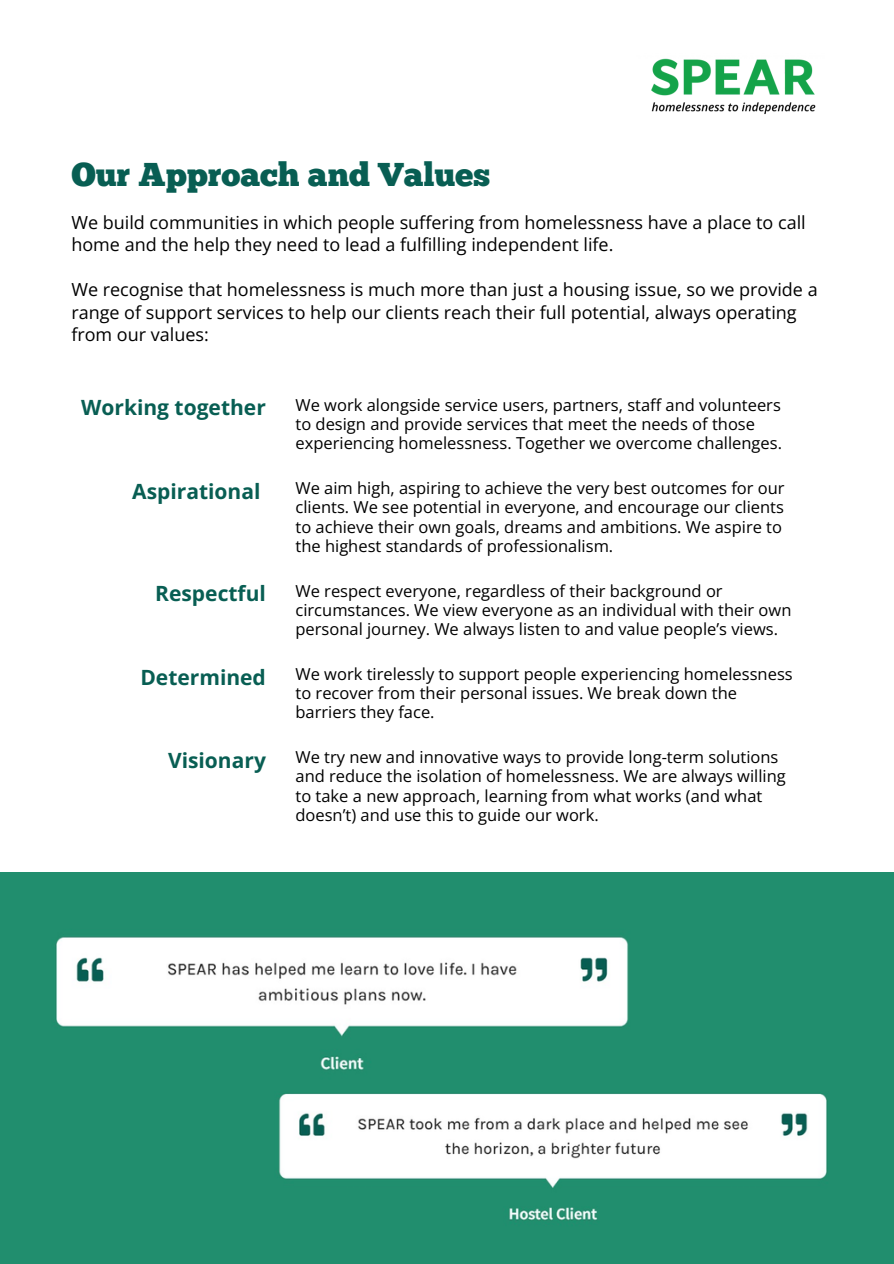
<style>
.page{position:relative;width:894px;height:1264px;background:#fff}
.page>*{position:absolute;margin:0;border:0;box-sizing:border-box;transform-origin:0 0}
.t1{font:33px "Chunk Five";color:#085e53}
.t2{font:700 21px "Open Sans";color:#085e53}
.t3{font:18px/22.5px "Open Sans";color:#000}
.t4{font:16.5px/19.2px "Open Sans";color:#000}
</style>
<div class="page">
<div style="left:0;top:872px;width:893px;height:391px;background:#218e6e"></div>
<img style="left:55px;top:936px;width:574px;height:134px">
<img style="left:279px;top:1093px;width:548px;height:128px">
<img style="left:651px;top:58px;width:165px;height:57px">
<p class="t1" style="left:71px;top:161px;width:420px">Our Approach and Values</p>
<p class="t3" style="left:71px;top:210px;width:735px">We build communities in which people suffering from homelessness have a place to call home and the help they need to lead a fulfilling independent life.</p>
<h2 class="t3" style="left:71px;top:278px;width:747px">We recognise that homelessness is much more than just a housing issue, so we provide a range of support services to help our clients reach their full potential, always operating from our values:</h2>
<h2 class="t2" style="left:81px;top:393px;width:186px">Working together</h2>
<h2 class="t4" style="left:295px;top:395px;width:488px">We work alongside service users, partners, staff and volunteers to design and provide services that meet the needs of those experiencing homelessness. Together we overcome challenges.</h2>
<p class="t2" style="left:132px;top:476px;width:130px">Aspirational</p>
<h2 class="t4" style="left:295px;top:478px;width:490px">We aim high, aspiring to achieve the very best outcomes for our clients. We see potential in everyone, and encourage our clients to achieve their own goals, dreams and ambitions. We aspire to the highest standards of professionalism.</h2>
<p class="t2" style="left:155px;top:578px;width:112px">Respectful</p>
<h2 class="t4" style="left:295px;top:580px;width:497px">We respect everyone, regardless of their background or circumstances. We view everyone as an individual with their own personal journey. We always listen to and value people’s views.</h2>
<p class="t2" style="left:140px;top:662px;width:127px">Determined</p>
<p class="t4" style="left:295px;top:664px;width:498px">We work tirelessly to support people experiencing homelessness to recover from their personal issues. We break down the barriers they face.</p>
<p class="t4" style="left:295px;top:747px;width:491px">We try new and innovative ways to provide long-term solutions and reduce the isolation of homelessness. We are always willing to take a new approach, learning from what works (and what doesn’t) and use this to guide our work.</p>
<p class="t2" style="left:168px;top:745px;width:99px">Visionary</p>
</div>
